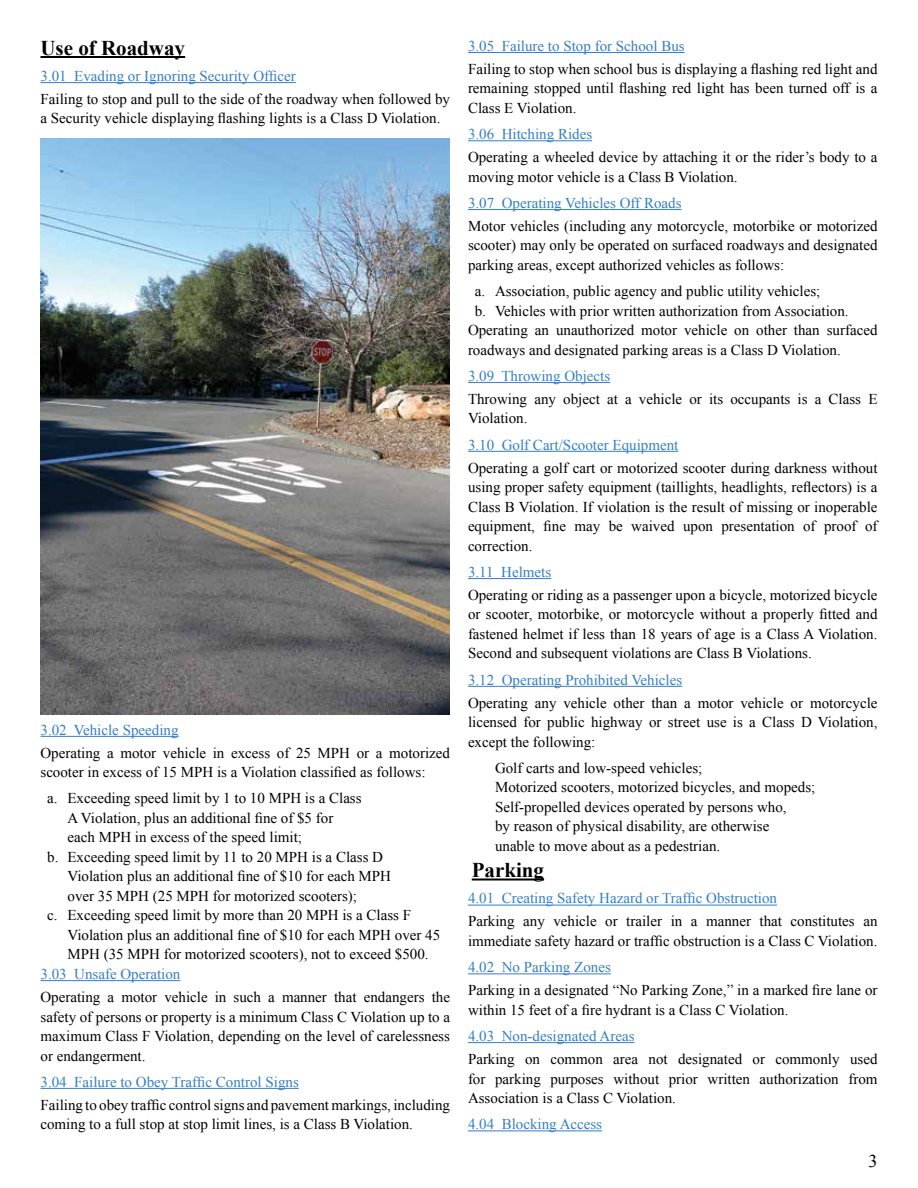
<style>
.page{position:relative;width:918px;height:1188px;background:#fff}
.page>*{position:absolute;margin:0;border:0;box-sizing:border-box;transform-origin:0 0}
.t1{font:700 21px "Times New Roman";color:#000}
.t2{font:18px "Times New Roman";color:#000}
.t3{font:15px/19.5px "Times New Roman";color:#000}
.t4{font:15px "Times New Roman";color:#347fc2}
</style>
<div class="page">
<hr style="left:40px;top:56px;width:145px;height:2px;background:#000">
<hr style="left:40px;top:82px;width:256px;height:1px;background:#347fc2">
<hr style="left:40px;top:736px;width:139px;height:1px;background:#347fc2">
<hr style="left:40px;top:980px;width:140px;height:1px;background:#347fc2">
<hr style="left:40px;top:1088px;width:259px;height:1px;background:#347fc2">
<hr style="left:468px;top:52px;width:217px;height:1px;background:#347fc2">
<hr style="left:468px;top:140px;width:124px;height:1px;background:#347fc2">
<hr style="left:468px;top:209px;width:214px;height:1px;background:#347fc2">
<hr style="left:468px;top:382px;width:142px;height:1px;background:#347fc2">
<hr style="left:468px;top:451px;width:210px;height:1px;background:#347fc2">
<hr style="left:468px;top:578px;width:83px;height:1px;background:#347fc2">
<hr style="left:468px;top:686px;width:214px;height:1px;background:#347fc2">
<hr style="left:472px;top:879px;width:72px;height:2px;background:#000">
<hr style="left:468px;top:905px;width:309px;height:1px;background:#347fc2">
<hr style="left:468px;top:973px;width:143px;height:1px;background:#347fc2">
<hr style="left:468px;top:1042px;width:167px;height:1px;background:#347fc2">
<hr style="left:468px;top:1131px;width:134px;height:1px;background:#347fc2">
<img style="left:40px;top:138px;width:410px;height:576px">
<h1 class="t1" style="left:40px;top:33px;width:146px">Use of Roadway</h1>
<p class="t4" style="left:40px;top:66px;width:257px">3.01 Evading or Ignoring Security Officer</p>
<p class="t3" style="left:40px;top:89px;width:411px">Failing to stop and pull to the side of the roadway when followed by a Security vehicle displaying flashing lights is a Class D Violation.</p>
<p class="t4" style="left:40px;top:720px;width:140px">3.02 Vehicle Speeding</p>
<p class="t3" style="left:40px;top:743px;width:411px">Operating a motor vehicle in excess of 25 MPH or a motorized scooter in excess of 15 MPH is a Violation classified as follows:</p>
<p class="t3" style="left:47px;top:788px;width:316px">a. Exceeding speed limit by 1 to 10 MPH is a Class</p>
<p class="t3" style="left:68px;top:808px;width:267px">A Violation, plus an additional fine of $5 for</p>
<p class="t3" style="left:68px;top:827px;width:236px">each MPH in excess of the speed limit;</p>
<p class="t3" style="left:47px;top:847px;width:337px">b. Exceeding speed limit by 11 to 20 MPH is a Class D</p>
<p class="t3" style="left:68px;top:866px;width:325px">Violation plus an additional fine of $10 for each MPH</p>
<p class="t3" style="left:68px;top:886px;width:291px">over 35 MPH (25 MPH for motorized scooters);</p>
<p class="t3" style="left:47px;top:905px;width:365px">c. Exceeding speed limit by more than 20 MPH is a Class F</p>
<p class="t3" style="left:68px;top:925px;width:374px">Violation plus an additional fine of $10 for each MPH over 45</p>
<p class="t3" style="left:68px;top:944px;width:363px">MPH (35 MPH for motorized scooters), not to exceed $500.</p>
<p class="t4" style="left:40px;top:964px;width:141px">3.03 Unsafe Operation</p>
<p class="t3" style="left:40px;top:987px;width:411px;text-align:justify">Operating a motor vehicle in such a manner that endangers the safety of persons or property is a minimum Class C Violation up to a maximum Class F Violation, depending on the level of carelessness or endangerment.</p>
<p class="t4" style="left:40px;top:1072px;width:260px">3.04 Failure to Obey Traffic Control Signs</p>
<p class="t3" style="left:40px;top:1095px;width:411px">Failing to obey traffic control signs and pavement markings, including coming to a full stop at stop limit lines, is a Class B Violation.</p>
<p class="t4" style="left:468px;top:36px;width:218px">3.05 Failure to Stop for School Bus</p>
<p class="t3" style="left:468px;top:59px;width:411px;text-align:justify">Failing to stop when school bus is displaying a flashing red light and remaining stopped until flashing red light has been turned off is a Class E Violation.</p>
<p class="t4" style="left:468px;top:124px;width:126px">3.06 Hitching Rides</p>
<p class="t3" style="left:468px;top:147px;width:411px">Operating a wheeled device by attaching it or the rider’s body to a moving motor vehicle is a Class B Violation.</p>
<p class="t4" style="left:468px;top:193px;width:215px">3.07 Operating Vehicles Off Roads</p>
<p class="t3" style="left:468px;top:216px;width:411px;text-align:justify">Motor vehicles (including any motorcycle, motorbike or motorized scooter) may only be operated on surfaced roadways and designated parking areas, except authorized vehicles as follows:</p>
<p class="t3" style="left:475px;top:281px;width:347px">a. Association, public agency and public utility vehicles;</p>
<p class="t3" style="left:475px;top:301px;width:375px">b. Vehicles with prior written authorization from Association.</p>
<p class="t3" style="left:468px;top:320px;width:411px">Operating an unauthorized motor vehicle on other than surfaced</p>
<p class="t3" style="left:468px;top:340px;width:374px">roadways and designated parking areas is a Class D Violation.</p>
<p class="t4" style="left:468px;top:366px;width:144px">3.09 Throwing Objects</p>
<p class="t3" style="left:468px;top:389px;width:411px">Throwing any object at a vehicle or its occupants is a Class E<br>Violation.</p>
<p class="t4" style="left:468px;top:435px;width:212px">3.10 Golf Cart/Scooter Equipment</p>
<p class="t3" style="left:468px;top:458px;width:411px;text-align:justify">Operating a golf cart or motorized scooter during darkness without using proper safety equipment (taillights, headlights, reflectors) is a Class B Violation. If violation is the result of missing or inoperable equipment, fine may be waived upon presentation of proof of correction.</p>
<p class="t4" style="left:468px;top:562px;width:85px">3.11 Helmets</p>
<p class="t3" style="left:468px;top:585px;width:411px;text-align:justify">Operating or riding as a passenger upon a bicycle, motorized bicycle or scooter, motorbike, or motorcycle without a properly fitted and fastened helmet if less than 18 years of age is a Class A Violation.<br>Second and subsequent violations are Class B Violations.</p>
<p class="t4" style="left:468px;top:670px;width:216px">3.12 Operating Prohibited Vehicles</p>
<p class="t3" style="left:468px;top:693px;width:411px;text-align:justify">Operating any vehicle other than a motor vehicle or motorcycle licensed for public highway or street use is a Class D Violation, except the following:</p>
<p class="t3" style="left:495px;top:758px;width:322px">Golf carts and low-speed vehicles;<br>Motorized scooters, motorized bicycles, and mopeds; Self-propelled devices operated by persons who,<br>by reason of physical disability, are otherwise<br>unable to move about as a pedestrian.</p>
<h1 class="t1" style="left:472px;top:856px;width:74px">Parking</h1>
<p class="t4" style="left:468px;top:888px;width:311px">4.01 Creating Safety Hazard or Traffic Obstruction</p>
<p class="t3" style="left:468px;top:911px;width:411px">Parking any vehicle or trailer in a manner that constitutes an immediate safety hazard or traffic obstruction is a Class C Violation.</p>
<p class="t4" style="left:468px;top:957px;width:144px">4.02 No Parking Zones</p>
<p class="t3" style="left:468px;top:980px;width:411px">Parking in a designated “No Parking Zone,” in a marked fire lane or within 15 feet of a fire hydrant is a Class C Violation.</p>
<p class="t4" style="left:468px;top:1026px;width:168px">4.03 Non-designated Areas</p>
<p class="t3" style="left:468px;top:1049px;width:411px;text-align:justify">Parking on common area not designated or commonly used for parking purposes without prior written authorization from Association is a Class C Violation.</p>
<p class="t4" style="left:468px;top:1114px;width:136px">4.04 Blocking Access</p>
<p class="t2" style="left:869px;top:1149px;width:10px">3</p>
</div>
